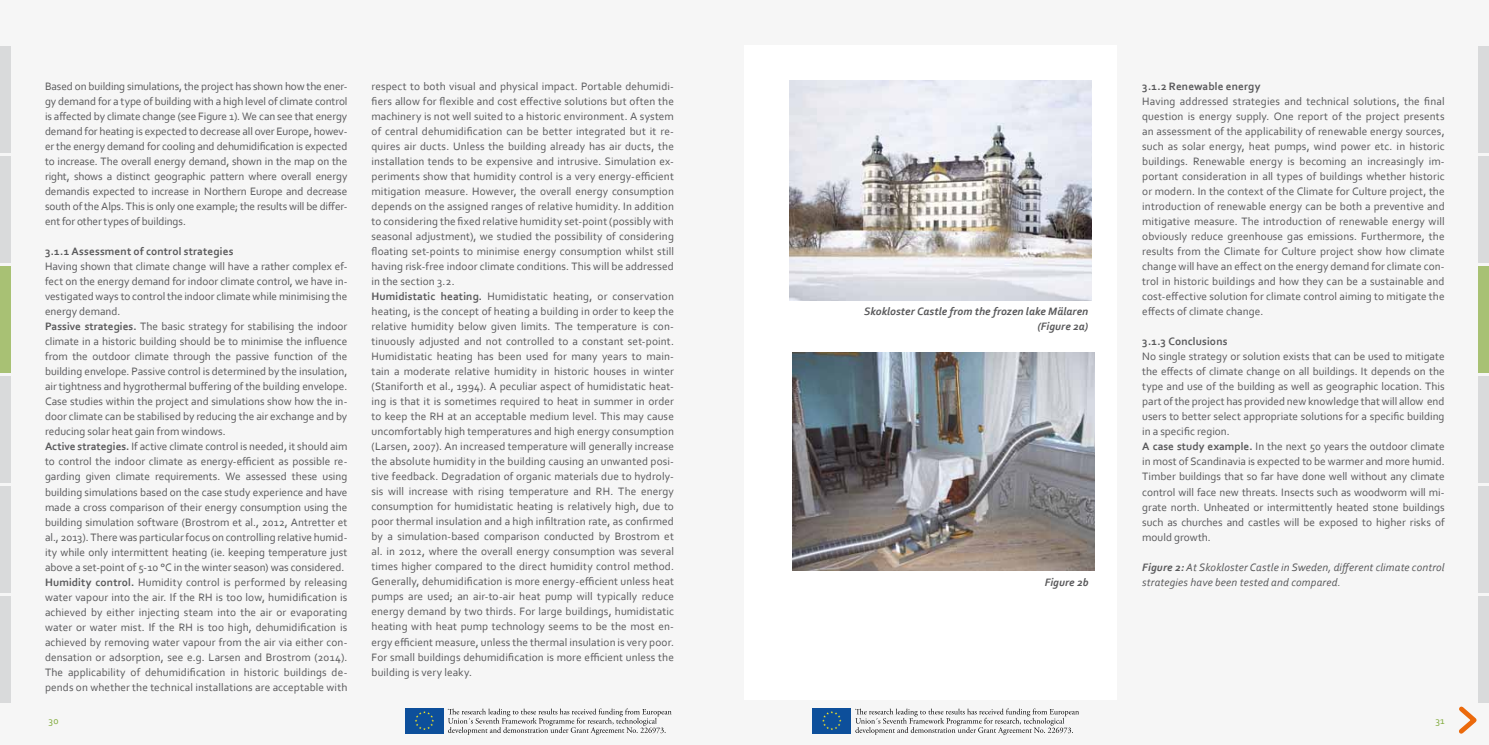
<style>
.page{position:relative;width:1489px;height:745px;background:#fff}
.page>*{position:absolute;margin:0;border:0;box-sizing:border-box;transform-origin:0 0}
.t1{font:11.25px/15px "Corbel";letter-spacing:.005em;color:#58585a}
.t2{font:italic 11.25px "Corbel";letter-spacing:.015em;color:#58585a}
.t3{font:700 11.25px "Corbel";letter-spacing:.015em;color:#58585a}
.t4{font:italic 700 11.25px/15px "Corbel";letter-spacing:.005em;color:#58585a;text-align:right}
.t5{font:10px "Corbel";color:#7ea938}
.s1{font-weight:700}
</style>
<div class="page">
<div style="left:0;top:0;width:1488px;height:744px;background:#f6f6f6"></div>
<div style="left:0;top:46px;width:11px;height:106px;background:#d9dadb"></div>
<div style="left:0;top:157px;width:11px;height:106px;background:#d9dadb"></div>
<div style="left:0;top:266px;width:11px;height:107px;background:#a8c174"></div>
<div style="left:0;top:376px;width:11px;height:107px;background:#d9dadb"></div>
<div style="left:0;top:486px;width:11px;height:106px;background:#d9dadb"></div>
<div style="left:0;top:596px;width:11px;height:106px;background:#d9dadb"></div>
<div style="left:1478px;top:46px;width:10px;height:106px;background:#d9dadb"></div>
<div style="left:1478px;top:157px;width:10px;height:106px;background:#d9dadb"></div>
<div style="left:1478px;top:266px;width:10px;height:107px;background:#a8c174"></div>
<div style="left:1478px;top:376px;width:10px;height:107px;background:#d9dadb"></div>
<div style="left:1478px;top:486px;width:10px;height:106px;background:#d9dadb"></div>
<div style="left:1478px;top:596px;width:10px;height:106px;background:#d9dadb"></div>
<div style="left:405px;top:707px;width:38px;height:26px;background:#0d4f9b"></div>
<svg style="left:415px;top:711px;width:19px;height:18px"></svg>
<svg style="left:448px;top:708px;width:223px;height:26px"></svg>
<div style="left:812px;top:707px;width:39px;height:26px;background:#0d4f9b"></div>
<svg style="left:822px;top:711px;width:19px;height:18px"></svg>
<svg style="left:855px;top:708px;width:223px;height:26px"></svg>
<svg style="left:1459px;top:702px;width:22px;height:32px"></svg>
<div style="left:744px;top:45px;width:372px;height:653px;background:#fff"></div>
<img style="left:789px;top:81px;width:302px;height:219px">
<img style="left:792px;top:352px;width:302px;height:218px">
<p class="t1" style="left:45px;top:78px;width:304px;text-align:justify">Based on building simulations, the project has shown how the ener&shy;gy demand for a type of building with a high level of climate control is affected by climate change (see Figure 1). We can see that energy demand for heating is expected to decrease all over Europe, howev&shy;er the energy demand for cooling and dehumidification is expected to increase. The overall energy demand, shown in the map on the right, shows a distinct geographic pattern where overall energy demandis expected to increase in Northern Europe and decrease south of the Alps. This is only one example; the results will be differ&shy;ent for other types of buildings.</p>
<p class="t3" style="left:45px;top:244px;width:190px">3.1.1 Assessment of control strategies</p>
<p class="t1" style="left:45px;top:258px;width:304px">Having shown that climate change will have a rather complex ef&shy;fect on the energy demand for indoor climate control, we have in&shy;vestigated ways to control the indoor climate while minimising the energy demand.<br><span class="s1">Passive strategies.</span> The basic strategy for stabilising the indoor climate in a historic building should be to minimise the influence from the outdoor climate through the passive function of the building envelope. Passive control is determined by the insulation, air tightness and hygrothermal buffering of the building envelope.<br>Case studies within the project and simulations show how the in&shy;door climate can be stabilised by reducing the air exchange and by reducing solar heat gain from windows.<br><span class="s1">Active strategies.</span> If active climate control is needed, it should aim to control the indoor climate as energy-efficient as possible re&shy;garding given climate requirements. We assessed these using building simulations based on the case study experience and have made a cross comparison of their energy consumption using the building simulation software (Brostrom et al., 2012, Antretter et al., 2013). There was particular focus on controlling relative humid&shy;ity while only intermittent heating (ie. keeping temperature just above a set-point of 5-10 °C in the winter season) was considered.<br><span class="s1">Humidity control.</span> Humidity control is performed by releasing water vapour into the air. If the RH is too low, humidification is achieved by either injecting steam into the air or evaporating water or water mist. If the RH is too high, dehumidification is achieved by removing water vapour from the air via either con&shy;densation or adsorption, see e.g. Larsen and Brostrom (2014).<br>The applicability of dehumidification in historic buildings de&shy;pends on whether the technical installations are acceptable with</p>
<p class="t5" style="left:49px;top:714px;width:11px">30</p>
<p class="t1" style="left:371px;top:78px;width:304px">respect to both visual and physical impact. Portable dehumidi&shy;fiers allow for flexible and cost effective solutions but often the machinery is not well suited to a historic environment. A system of central dehumidification can be better integrated but it re&shy;quires air ducts. Unless the building already has air ducts, the installation tends to be expensive and intrusive. Simulation ex&shy;periments show that humidity control is a very energy-efficient mitigation measure. However, the overall energy consumption depends on the assigned ranges of relative humidity. In addition to considering the fixed relative humidity set-point (possibly with seasonal adjustment), we studied the possibility of considering floating set-points to minimise energy consumption whilst still having risk-free indoor climate conditions. This will be addressed in the section 3.2.<br><span class="s1">Humidistatic heating.</span> Humidistatic heating, or conservation heating, is the concept of heating a building in order to keep the relative humidity below given limits. The temperature is con&shy;tinuously adjusted and not controlled to a constant set-point.<br>Humidistatic heating has been used for many years to main&shy;tain a moderate relative humidity in historic houses in winter (Staniforth et al., 1994). A peculiar aspect of humidistatic heat&shy;ing is that it is sometimes required to heat in summer in order to keep the RH at an acceptable medium level. This may cause uncomfortably high temperatures and high energy consumption (Larsen, 2007). An increased temperature will generally increase the absolute humidity in the building causing an unwanted posi&shy;tive feedback. Degradation of organic materials due to hydroly&shy;sis will increase with rising temperature and RH. The energy consumption for humidistatic heating is relatively high, due to poor thermal insulation and a high infiltration rate, as confirmed by a simulation-based comparison conducted by Brostrom et al. in 2012, where the overall energy consumption was several times higher compared to the direct humidity control method.<br>Generally, dehumidification is more energy-efficient unless heat pumps are used; an air-to-air heat pump will typically reduce energy demand by two thirds. For large buildings, humidistatic heating with heat pump technology seems to be the most en&shy;ergy efficient measure, unless the thermal insulation is very poor.<br>For small buildings dehumidification is more efficient unless the building is very leaky.</p>
<p class="t4" style="left:864px;top:303px;width:226px">Skokloster Castle from the frozen lake Mälaren (Figure 2a)</p>
<p class="t3" style="left:1142px;top:79px;width:120px">3.1.2 Renewable energy</p>
<p class="t1" style="left:1142px;top:93px;width:304px;text-align:justify">Having addressed strategies and technical solutions, the final question is energy supply. One report of the project presents an assessment of the applicability of renewable energy sources, such as solar energy, heat pumps, wind power etc. in historic buildings. Renewable energy is becoming an increasingly im&shy;portant consideration in all types of buildings whether historic or modern. In the context of the Climate for Culture project, the introduction of renewable energy can be both a preventive and mitigative measure. The introduction of renewable energy will obviously reduce greenhouse gas emissions. Furthermore, the results from the Climate for Culture project show how climate change will have an effect on the energy demand for climate con&shy;trol in historic buildings and how they can be a sustainable and cost-effective solution for climate control aiming to mitigate the effects of climate change.</p>
<p class="t3" style="left:1142px;top:334px;width:87px">3.1.3 Conclusions</p>
<p class="t1" style="left:1142px;top:348px;width:304px">No single strategy or solution exists that can be used to mitigate the effects of climate change on all buildings. It depends on the type and use of the building as well as geographic location. This part of the project has provided new knowledge that will allow end users to better select appropriate solutions for a specific building in a specific region.<br><span class="s1">A case study example.</span> In the next 50 years the outdoor climate in most of Scandinavia is expected to be warmer and more humid.<br>Timber buildings that so far have done well without any climate control will face new threats. Insects such as woodworm will mi&shy;grate north. Unheated or intermittently heated stone buildings such as churches and castles will be exposed to higher risks of mould growth.</p>
<p class="t2" style="left:1142px;top:559px;width:304px"><span class="s1">Figure 2:</span> At Skokloster Castle in Sweden, different climate control</p>
<p class="t4" style="left:1044px;top:573px;width:45px">Figure 2b</p>
<p class="t2" style="left:1142px;top:574px;width:200px">strategies have been tested and compared.</p>
<p class="t5" style="left:1435px;top:714px;width:11px">31</p>
</div>
